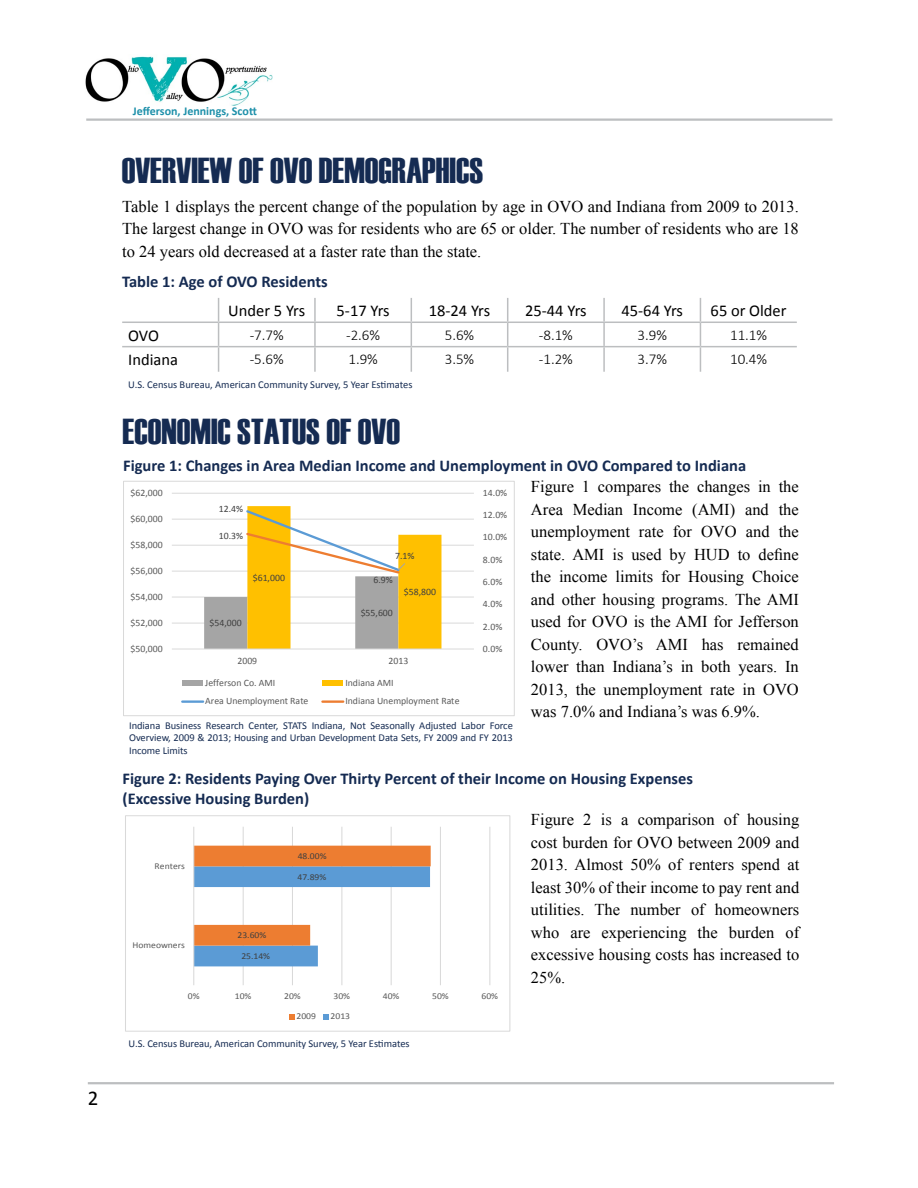
<style>
.page{position:relative;width:918px;height:1188px;background:#fff}
.page>*{position:absolute;margin:0;border:0;box-sizing:border-box;transform-origin:0 0}
.t1{font:36px "Haettenschweiler";color:#152b52}
.t2{font:21px "Calibri";color:#000}
.t3{font:16.5px/22.5px "Times New Roman";color:#000;text-align:justify}
.t4{font:700 16.5px/19.8px "Calibri";color:#152b52}
.t5{font:16.5px "Calibri";color:#000}
.t6{font:300 15px "Calibri";color:#000}
.t7{font:700 12px "Calibri";color:#1e90aa}
.t8{font:10.5px/12.6px "Calibri";letter-spacing:-.005em;color:#152b52;text-align:justify}
.t9{font:9.75px "Calibri";color:#595959}
.t10{font:9.75px "Calibri";color:#404040}
.t11{font:9px "Calibri";color:#595959;scale:1.07 1}
.t12{font:9px "Calibri";color:#404040;scale:1.07 1}
</style>
<div class="page">
<img style="left:85px;top:56px;width:188px;height:50px">
<hr style="left:88px;top:1082px;width:746px;height:2px;background:#bcbec0">
<hr style="left:603px;top:298px;width:2px;height:24px;background:#bcbec0">
<hr style="left:314px;top:323px;width:2px;height:23px;background:#bcbec0">
<hr style="left:603px;top:323px;width:2px;height:23px;background:#bcbec0">
<hr style="left:122px;top:346px;width:97px;height:1px;background:#bcbec0">
<hr style="left:219px;top:346px;width:96px;height:1px;background:#bcbec0">
<hr style="left:315px;top:346px;width:96px;height:1px;background:#bcbec0">
<hr style="left:314px;top:347px;width:2px;height:25px;background:#bcbec0">
<hr style="left:411px;top:346px;width:97px;height:1px;background:#bcbec0">
<svg style="left:411px;top:298px;width:1px;height:74px"></svg>
<hr style="left:508px;top:346px;width:96px;height:1px;background:#bcbec0">
<svg style="left:507px;top:298px;width:1px;height:74px"></svg>
<hr style="left:604px;top:346px;width:96px;height:1px;background:#bcbec0">
<hr style="left:603px;top:347px;width:2px;height:25px;background:#bcbec0">
<hr style="left:700px;top:346px;width:97px;height:1px;background:#bcbec0">
<svg style="left:700px;top:298px;width:1px;height:74px"></svg>
<hr style="left:314px;top:298px;width:2px;height:24px;background:#bcbec0">
<hr style="left:122px;top:322px;width:97px;height:1px;background:#bcbec0">
<hr style="left:219px;top:322px;width:96px;height:1px;background:#bcbec0">
<hr style="left:315px;top:322px;width:96px;height:1px;background:#bcbec0">
<hr style="left:411px;top:322px;width:97px;height:1px;background:#bcbec0">
<hr style="left:508px;top:322px;width:96px;height:1px;background:#bcbec0">
<hr style="left:604px;top:322px;width:96px;height:1px;background:#bcbec0">
<hr style="left:700px;top:322px;width:97px;height:1px;background:#bcbec0">
<svg style="left:218px;top:298px;width:1px;height:74px"></svg>
<hr style="left:243px;top:827px;width:1px;height:158px;background:#d9d9d9">
<hr style="left:292px;top:827px;width:1px;height:158px;background:#d9d9d9">
<hr style="left:342px;top:827px;width:1px;height:158px;background:#d9d9d9">
<hr style="left:391px;top:827px;width:1px;height:158px;background:#d9d9d9">
<hr style="left:440px;top:827px;width:1px;height:158px;background:#d9d9d9">
<hr style="left:489px;top:827px;width:1px;height:158px;background:#d9d9d9">
<svg style="left:194px;top:846px;width:237px;height:120px"></svg>
<hr style="left:193px;top:827px;width:1px;height:158px;background:#d9d9d9">
<svg style="left:289px;top:1014px;width:5px;height:5px"></svg>
<svg style="left:323px;top:1014px;width:5px;height:5px"></svg>
<div style="left:125px;top:815px;width:385px;height:217px;border:1px solid #d9d9d9"></div>
<hr style="left:86px;top:118px;width:746px;height:3px;background:#bcbec0">
<hr style="left:172px;top:623px;width:302px;height:1px;background:#d9d9d9">
<hr style="left:172px;top:597px;width:302px;height:1px;background:#d9d9d9">
<hr style="left:172px;top:571px;width:302px;height:1px;background:#d9d9d9">
<hr style="left:172px;top:545px;width:302px;height:1px;background:#d9d9d9">
<hr style="left:172px;top:519px;width:302px;height:1px;background:#d9d9d9">
<hr style="left:172px;top:493px;width:302px;height:1px;background:#d9d9d9">
<hr style="left:172px;top:649px;width:302px;height:1px;background:#d9d9d9">
<svg style="left:204px;top:506px;width:237px;height:143px"></svg>
<div style="left:182px;top:681px;width:21px;height:5px;background:#a5a5a5"></div>
<div style="left:322px;top:681px;width:21px;height:5px;background:#ffc000"></div>
<hr style="left:182px;top:700px;width:21px;height:3px;background:#5b9bd5">
<hr style="left:322px;top:700px;width:21px;height:3px;background:#ed7d31">
<div style="left:123px;top:481px;width:392px;height:235px;border:1px solid #d9d9d9"></div>
<p class="t2" style="left:88px;top:1084px;width:12px">2</p>
<p class="t7" style="left:133px;top:102px;width:126px">Jefferson, Jennings, Scott</p>
<h1 class="t1" style="left:122px;top:146px;width:363px">OVERVIEW OF OVO DEMOGRAPHICS</h1>
<p class="t3" style="left:122px;top:194px;width:678px">Table 1 displays the percent change of the population by age in OVO and Indiana from 2009 to 2013.<br>The largest change in OVO was for residents who are 65 or older. The number of residents who are 18 to 24 years old decreased at a faster rate than the state.</p>
<p class="t4" style="left:122px;top:271px;width:207px">Table 1: Age of OVO Residents</p>
<p class="t5" style="left:228px;top:299px;width:78px">Under 5 Yrs</p>
<p class="t5" style="left:337px;top:299px;width:55px">5-17 Yrs</p>
<p class="t5" style="left:429px;top:299px;width:63px">18-24 Yrs</p>
<p class="t5" style="left:525px;top:299px;width:63px">25-44 Yrs</p>
<p class="t5" style="left:622px;top:299px;width:63px">45-64 Yrs</p>
<p class="t5" style="left:711px;top:299px;width:77px">65 or Older</p>
<p class="t5" style="left:128px;top:324px;width:32px">OVO</p>
<p class="t6" style="left:250px;top:325px;width:36px">-7.7%</p>
<p class="t6" style="left:346px;top:325px;width:36px">-2.6%</p>
<p class="t6" style="left:445px;top:325px;width:31px">5.6%</p>
<p class="t6" style="left:539px;top:325px;width:36px">-8.1%</p>
<p class="t6" style="left:638px;top:325px;width:31px">3.9%</p>
<p class="t6" style="left:730px;top:325px;width:39px">11.1%</p>
<p class="t5" style="left:128px;top:348px;width:51px">Indiana</p>
<p class="t6" style="left:250px;top:350px;width:36px">-5.6%</p>
<p class="t6" style="left:348px;top:350px;width:31px">1.9%</p>
<p class="t6" style="left:445px;top:350px;width:31px">3.5%</p>
<p class="t6" style="left:539px;top:350px;width:36px">-1.2%</p>
<p class="t6" style="left:638px;top:350px;width:31px">3.7%</p>
<p class="t6" style="left:730px;top:350px;width:39px">10.4%</p>
<p class="t8" style="left:128px;top:378px;width:286px">U.S. Census Bureau, American Community Survey, 5 Year Estimates</p>
<h1 class="t1" style="left:123px;top:407px;width:279px">ECONOMIC STATUS OF OVO</h1>
<p class="t4" style="left:123px;top:455px;width:625px">Figure 1: Changes in Area Median Income and Unemployment in OVO Compared to Indiana</p>
<p class="t9" style="left:131px;top:486px;width:34px">$62,000</p>
<p class="t9" style="left:483px;top:486px;width:26px">14.0%</p>
<p class="t9" style="left:131px;top:512px;width:34px">$60,000</p>
<p class="t10" style="left:219px;top:502px;width:26px">12.4%</p>
<p class="t9" style="left:483px;top:508px;width:26px">12.0%</p>
<p class="t9" style="left:131px;top:538px;width:34px">$58,000</p>
<p class="t10" style="left:219px;top:529px;width:26px">10.3%</p>
<p class="t9" style="left:483px;top:530px;width:26px">10.0%</p>
<p class="t10" style="left:395px;top:549px;width:21px">7.1%</p>
<p class="t9" style="left:483px;top:553px;width:21px">8.0%</p>
<p class="t9" style="left:131px;top:564px;width:34px">$56,000</p>
<p class="t10" style="left:253px;top:571px;width:34px">$61,000</p>
<p class="t10" style="left:373px;top:573px;width:21px">6.9%</p>
<p class="t9" style="left:483px;top:575px;width:21px">6.0%</p>
<p class="t9" style="left:131px;top:590px;width:34px">$54,000</p>
<p class="t9" style="left:131px;top:616px;width:34px">$52,000</p>
<p class="t10" style="left:210px;top:616px;width:34px">$54,000</p>
<p class="t10" style="left:361px;top:606px;width:34px">$55,600</p>
<p class="t10" style="left:404px;top:585px;width:34px">$58,800</p>
<p class="t9" style="left:483px;top:597px;width:21px">4.0%</p>
<p class="t9" style="left:483px;top:620px;width:21px">2.0%</p>
<p class="t9" style="left:131px;top:642px;width:34px">$50,000</p>
<p class="t9" style="left:483px;top:642px;width:21px">0.0%</p>
<p class="t9" style="left:237px;top:654px;width:21px">2009</p>
<p class="t9" style="left:389px;top:654px;width:21px">2013</p>
<p class="t9" style="left:205px;top:676px;width:72px">Jefferson Co. AMI</p>
<p class="t9" style="left:345px;top:676px;width:50px">Indiana AMI</p>
<p class="t9" style="left:205px;top:694px;width:105px">Area Unemployment Rate</p>
<p class="t9" style="left:345px;top:694px;width:116px">Indiana Unemployment Rate</p>
<p class="t8" style="left:129px;top:718px;width:385px">Indiana Business Research Center, STATS Indiana, Not Seasonally Adjusted Labor Force Overview, 2009 &amp; 2013; Housing and Urban Development Data Sets, FY 2009 and FY 2013<br>Income Limits</p>
<p class="t3" style="left:531px;top:475px;width:269px">Figure 1 compares the changes in the Area Median Income (AMI) and the unemployment rate for OVO and the state. AMI is used by HUD to define the income limits for Housing Choice and other housing programs. The AMI used for OVO is the AMI for Jefferson County. OVO’s AMI has remained lower than Indiana’s in both years. In 2013, the unemployment rate in OVO was 7.0% and Indiana’s was 6.9%.</p>
<p class="t4" style="left:123px;top:768px;width:572px">Figure 2: Residents Paying Over Thirty Percent of their Income on Housing Expenses (Excessive Housing Burden)</p>
<p class="t11" style="left:155px;top:860px;width:30px">Renters</p>
<p class="t11" style="left:132px;top:939px;width:51px">Homeowners</p>
<p class="t12" style="left:238px;top:929px;width:28px">23.60%</p>
<p class="t12" style="left:241px;top:950px;width:28px">25.14%</p>
<p class="t12" style="left:298px;top:850px;width:28px">48.00%</p>
<p class="t12" style="left:298px;top:871px;width:28px">47.89%</p>
<p class="t11" style="left:188px;top:990px;width:12px">0%</p>
<p class="t11" style="left:235px;top:990px;width:17px">10%</p>
<p class="t11" style="left:284px;top:990px;width:17px">20%</p>
<p class="t11" style="left:334px;top:990px;width:17px">30%</p>
<p class="t11" style="left:383px;top:990px;width:17px">40%</p>
<p class="t11" style="left:432px;top:990px;width:17px">50%</p>
<p class="t11" style="left:482px;top:990px;width:17px">60%</p>
<p class="t11" style="left:297px;top:1010px;width:20px">2009</p>
<p class="t11" style="left:331px;top:1010px;width:20px">2013</p>
<p class="t8" style="left:129px;top:1037px;width:283px">U.S. Census Bureau, American Community Survey, 5 Year Estimates</p>
<p class="t3" style="left:531px;top:808px;width:270px">Figure 2 is a comparison of housing cost burden for OVO between 2009 and 2013. Almost 50% of renters spend at least 30% of their income to pay rent and utilities. The number of homeowners who are experiencing the burden of excessive housing costs has increased to 25%.</p>
</div>
